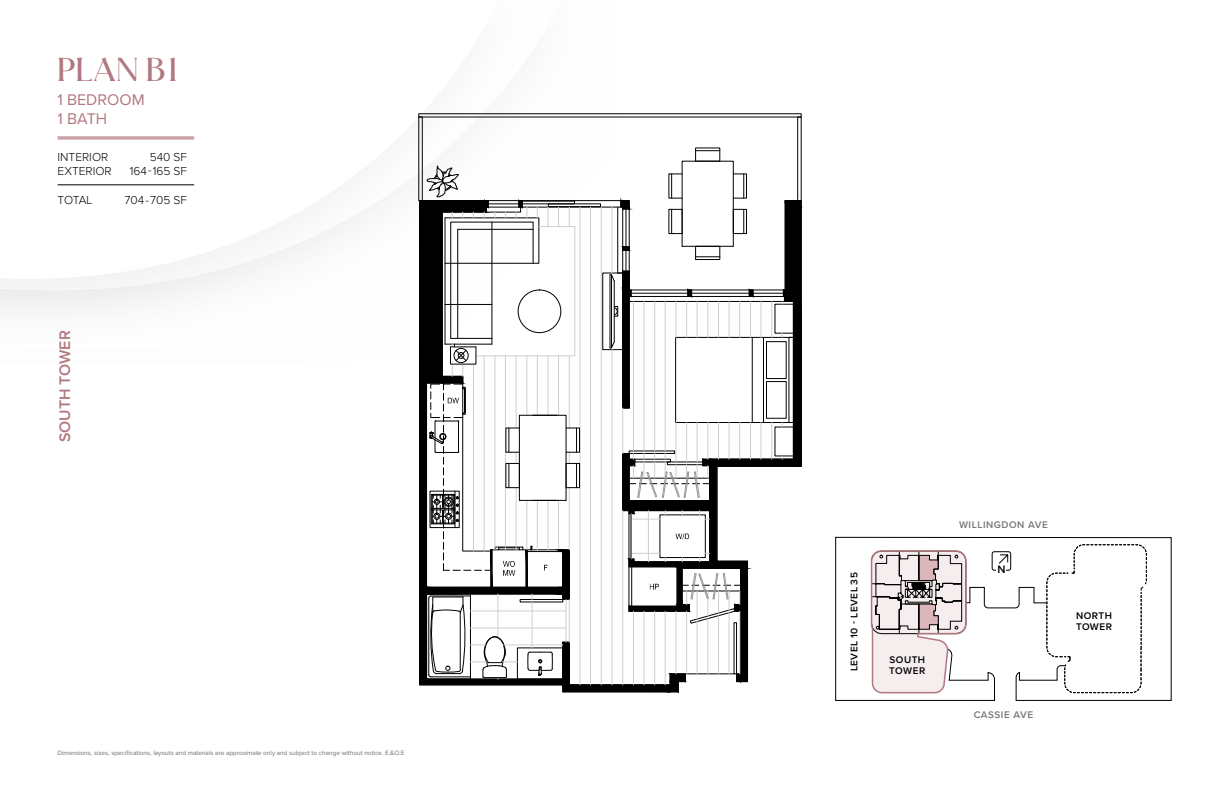
<style>
.page{position:relative;width:1224px;height:792px;background:#fff}
.page>*{position:absolute;margin:0;border:0;box-sizing:border-box;transform-origin:0 0}
.t1{font:700 36px "Moneta";color:#b1787f}
.t2{font:16px/19px "Proxima Nova";color:#b1787f}
.t3{font:600 15.9px "Proxima Nova";color:#b1787f}
.t4{font:300 12px "Proxima Nova";color:#000}
.t5{font:600 11.2px "Proxima Nova";color:#000}
.t6{font:600 10px/10.8px "Proxima Nova";letter-spacing:.05em;color:#000}
.t7{font:600 10px "Proxima Nova";letter-spacing:.05em;color:#77787b}
.t8{font:6.5px "Proxima Nova";color:#6d6e71}
</style>
<div class="page">
<img style="left:564px;top:113px;width:53px;height:5px">
<svg style="left:0;top:113px;width:501px;height:198px"></svg>
<div style="left:797px;top:117px;width:4px;height:84px;border:1px solid #000"></div>
<div style="left:419px;top:117px;width:4px;height:84px;border:1px solid #000"></div>
<div style="left:682px;top:161px;width:52px;height:86px;border:1px solid #000"></div>
<svg style="left:697px;top:150px;width:21px;height:1px"></svg>
<svg style="left:419px;top:164px;width:383px;height:528px"></svg>
<svg style="left:58px;top:136px;width:136px;height:4px"></svg>
<hr style="left:58px;top:185px;width:136px;height:1px;background:#000">
<svg style="left:835px;top:536px;width:337px;height:165px"></svg>
<svg style="left:870px;top:550px;width:97px;height:144px;background:#d8cdce"></svg>
<div style="left:992px;top:551px;width:19px;height:20px;border:1px solid #000;border-radius:2px"></div>
<svg style="left:997px;top:554px;width:12px;height:17px"></svg>
<h1 class="t1" style="left:58px;top:51px;width:121px">PLAN B1</h1>
<h2 class="t2" style="left:58px;top:90px;width:89px">1 BEDROOM<br>1 BATH</h2>
<h3 class="t4" style="left:58px;top:151px;width:52px">INTERIOR</h3>
<h3 class="t4" style="left:150px;top:151px;width:39px">540 SF</h3>
<h3 class="t4" style="left:58px;top:166px;width:56px">EXTERIOR</h3>
<h3 class="t4" style="left:130px;top:166px;width:59px">164-165 SF</h3>
<h3 class="t4" style="left:58px;top:194px;width:36px">TOTAL</h3>
<h3 class="t4" style="left:124px;top:194px;width:64px">704-705 SF</h3>
<h3 class="t3" style="left:53px;top:442px;width:113px;rotate:-90deg">SOUTH TOWER</h3>
<p class="t8" style="left:58px;top:748px;width:348px">Dimensions, sizes, specifications, layouts and materials are approximate only and subject to change without notice. E.&amp;O.E</p>
<h3 class="t6" style="left:848px;top:671px;width:101px;rotate:-90deg">LEVEL 10 - LEVEL 35</h3>
<h3 class="t6" style="left:889px;top:654px;width:38px">SOUTH<br>TOWER</h3>
<h3 class="t7" style="left:959px;top:517px;width:90px">WILLINGDON AVE</h3>
<h3 class="t5" style="left:997px;top:561px;width:10px">N</h3>
<h3 class="t6" style="left:1076px;top:610px;width:38px">NORTH<br>TOWER</h3>
<h3 class="t7" style="left:974px;top:707px;width:61px">CASSIE AVE</h3>
</div>
